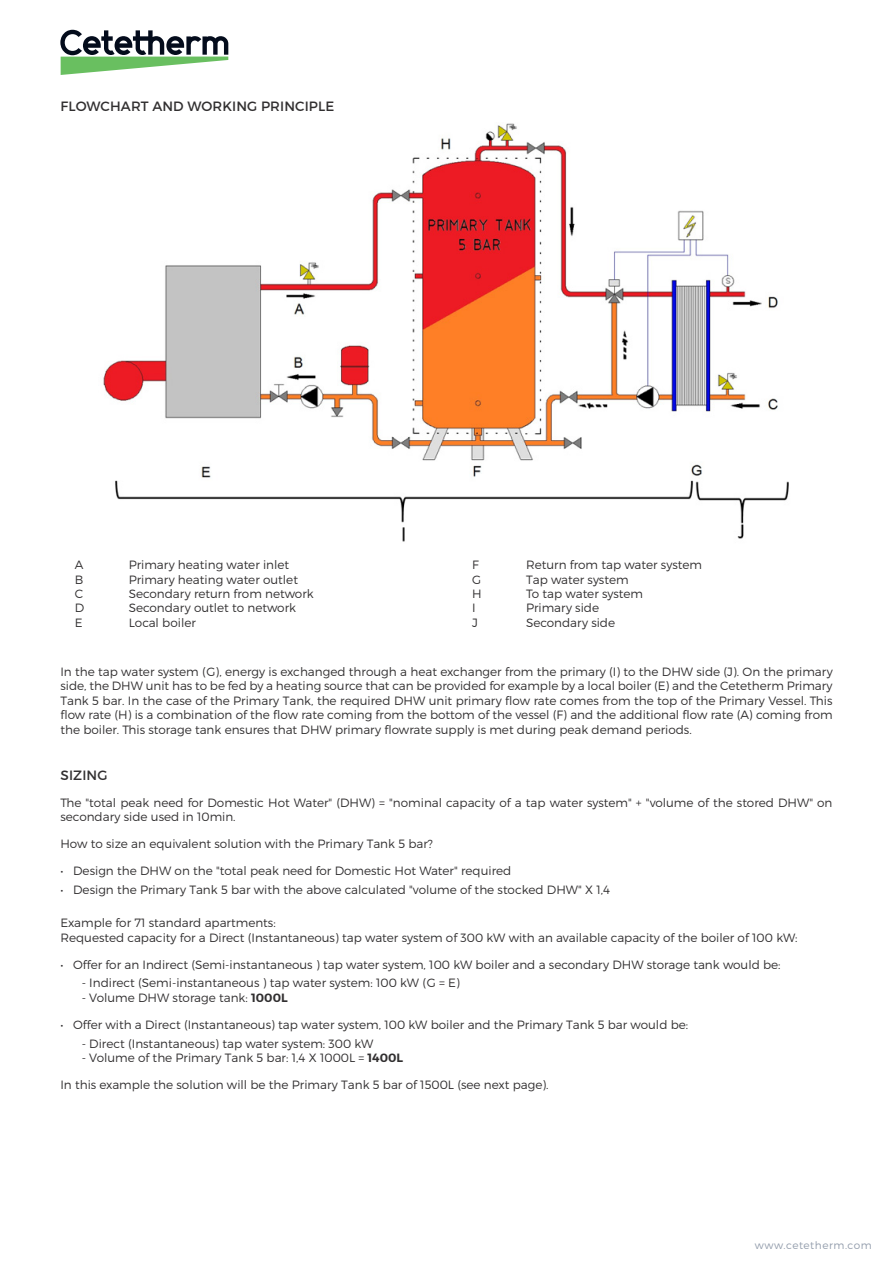
<style>
.page{position:relative;width:893px;height:1263px;background:#fff}
.page>*{position:absolute;margin:0;border:0;box-sizing:border-box;transform-origin:0 0}
.Leaflet_-_descriptio{font:13.5px "Montserrat";letter-spacing:.01em;color:#312f30}
.Leaflet_-_Product_de{font:300 12px/14.4px "Montserrat";color:#312f30;text-align:justify}
.Leaflet_-_lists{font:300 12px "Montserrat";color:#312f30}
.t1{font:300 10.5px "Montserrat";letter-spacing:.05em;color:#939dac}
.s1{font-weight:600}
</style>
<div class="page">
<svg style="left:60px;top:30px;width:168px;height:45px"></svg>
<img style="left:103px;top:123px;width:686px;height:419px">
<p class="Leaflet_-_descriptio" style="left:60px;top:98px;width:275px">FLOWCHART AND WORKING PRINCIPLE</p>
<p class="Leaflet_-_lists" style="left:75px;top:557px;width:10px">A</p>
<p class="Leaflet_-_lists" style="left:129px;top:557px;width:162px">Primary heating water inlet</p>
<p class="Leaflet_-_lists" style="left:75px;top:572px;width:10px">B</p>
<p class="Leaflet_-_lists" style="left:129px;top:572px;width:171px">Primary heating water outlet</p>
<p class="Leaflet_-_lists" style="left:75px;top:586px;width:10px">C</p>
<p class="Leaflet_-_lists" style="left:129px;top:586px;width:186px">Secondary return from network</p>
<p class="Leaflet_-_lists" style="left:75px;top:601px;width:11px">D</p>
<p class="Leaflet_-_lists" style="left:129px;top:601px;width:169px">Secondary outlet to network</p>
<p class="Leaflet_-_lists" style="left:75px;top:615px;width:9px">E</p>
<p class="Leaflet_-_lists" style="left:129px;top:615px;width:69px">Local boiler</p>
<p class="Leaflet_-_lists" style="left:472px;top:557px;width:8px">F</p>
<p class="Leaflet_-_lists" style="left:526px;top:557px;width:177px">Return from tap water system</p>
<p class="Leaflet_-_lists" style="left:472px;top:572px;width:11px">G</p>
<p class="Leaflet_-_lists" style="left:526px;top:572px;width:104px">Tap water system</p>
<p class="Leaflet_-_lists" style="left:472px;top:586px;width:11px">H</p>
<p class="Leaflet_-_lists" style="left:526px;top:586px;width:119px">To tap water system</p>
<p class="Leaflet_-_lists" style="left:472px;top:601px;width:5px">I</p>
<p class="Leaflet_-_lists" style="left:526px;top:601px;width:75px">Primary side</p>
<p class="Leaflet_-_lists" style="left:472px;top:615px;width:7px">J</p>
<p class="Leaflet_-_lists" style="left:526px;top:615px;width:91px">Secondary side</p>
<p class="Leaflet_-_Product_de" style="left:60px;top:664px;width:774px">In the tap water system (G), energy is exchanged through a heat exchanger from the primary (I) to the DHW side (J). On the primary side, the DHW unit has to be fed by a heating source that can be provided for example by a local boiler (E) and the Cetetherm Primary Tank 5 bar. In the case of the Primary Tank, the required DHW unit primary flow rate comes from the top of the Primary Vessel. This flow rate (H) is a combination of the flow rate coming from the bottom of the vessel (F) and the additional flow rate (A) coming from the boiler. This storage tank ensures that DHW primary flowrate supply is met during peak demand periods.</p>
<p class="Leaflet_-_descriptio" style="left:60px;top:766px;width:49px">SIZING</p>
<p class="Leaflet_-_Product_de" style="left:60px;top:795px;width:774px">The "total peak need for Domestic Hot Water" (DHW) = "nominal capacity of a tap water system" + "volume of the stored DHW" on secondary side used in 10min.</p>
<p class="Leaflet_-_Product_de" style="left:60px;top:836px;width:374px">How to size an equivalent solution with the Primary Tank 5 bar?</p>
<p class="Leaflet_-_Product_de" style="left:60px;top:864px;width:452px">• Design the DHW on the "total peak need for Domestic Hot Water" required</p>
<p class="Leaflet_-_Product_de" style="left:60px;top:882px;width:551px">• Design the Primary Tank 5 bar with the above calculated "volume of the stocked DHW" X 1,4</p>
<p class="Leaflet_-_lists" style="left:60px;top:915px;width:217px">Example for 71 standard apartments:</p>
<p class="Leaflet_-_Product_de" style="left:60px;top:930px;width:739px">Requested capacity for a Direct (Instantaneous) tap water system of 300 kW with an available capacity of the boiler of 100 kW:</p>
<p class="Leaflet_-_Product_de" style="left:60px;top:957px;width:722px">• Offer for an Indirect (Semi-instantaneous ) tap water system, 100 kW boiler and a secondary DHW storage tank would be:</p>
<p class="Leaflet_-_lists" style="left:82px;top:976px;width:380px">- Indirect (Semi-instantaneous ) tap water system: 100 kW (G = E)</p>
<p class="Leaflet_-_Product_de" style="left:82px;top:990px;width:208px">- Volume DHW storage tank: <span class="s1">1000L</span></p>
<p class="Leaflet_-_Product_de" style="left:60px;top:1017px;width:629px">• Offer with a Direct (Instantaneous) tap water system, 100 kW boiler and the Primary Tank 5 bar would be:</p>
<p class="Leaflet_-_lists" style="left:82px;top:1036px;width:293px">- Direct (Instantaneous) tap water system: 300 kW</p>
<p class="Leaflet_-_Product_de" style="left:82px;top:1050px;width:323px">- Volume of the Primary Tank 5 bar: 1,4 X 1000L = <span class="s1">1400L</span></p>
<p class="Leaflet_-_Product_de" style="left:60px;top:1077px;width:490px">In this example the solution will be the Primary Tank 5 bar of 1500L (see next page).</p>
<p class="t1" style="left:755px;top:1239px;width:118px">www.cetetherm.com</p>
</div>
